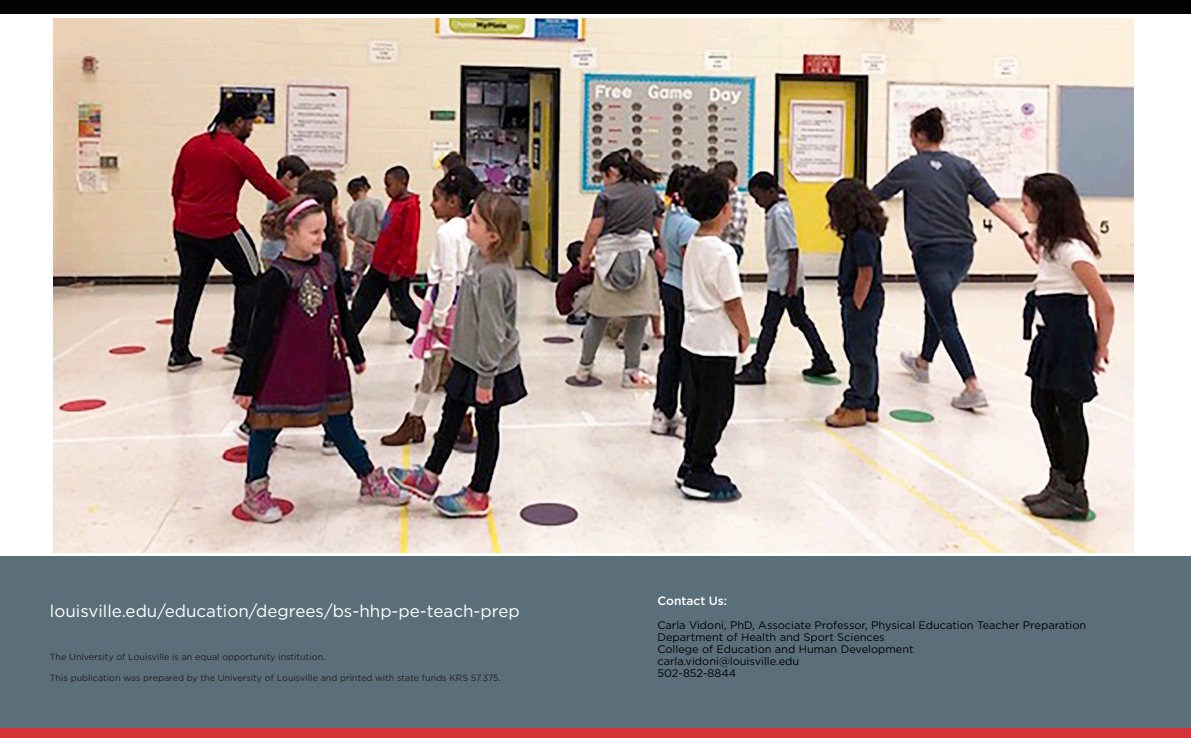
<style>
.page{position:relative;width:1191px;height:738px;background:#fff}
.page>*{position:absolute;margin:0;border:0;box-sizing:border-box;transform-origin:0 0}
.Body{font:17px "Gotham";color:#fff}
.Body-2{font:500 12px "Gotham";color:#fff}
.Body-3{font:11px/12px "Gotham";color:#010203}
.t1{font:9px "Gotham";color:#231f20}
</style>
<div class="page">
<div style="left:0;top:556px;width:1191px;height:172px;background:#5b6f7b"></div>
<div style="left:0;top:728px;width:1191px;height:9px;background:#d43238"></div>
<img style="left:54px;top:18px;width:1079px;height:533px">
<div style="left:0;top:0;width:1191px;height:13px;background:#010203"></div>
<p class="Body" style="left:50px;top:599px;width:471px">louisville.edu/education/degrees/bs-hhp-pe-teach-prep</p>
<p class="t1" style="left:50px;top:650px;width:277px">The University of Louisville is an equal opportunity institution.</p>
<p class="t1" style="left:50px;top:672px;width:452px">This publication was prepared by the University of Louisville and printed with state funds KRS 57.375.</p>
<p class="Body-2" style="left:657px;top:592px;width:71px">Contact Us:</p>
<p class="Body-3" style="left:657px;top:618px;width:430px">Carla Vidoni, PhD, Associate Professor, Physical Education Teacher Preparation Department of Health and Sport Sciences<br>College of Education and Human Development<br>carla.vidoni@louisville.edu<br>502-852-8844</p>
</div>
